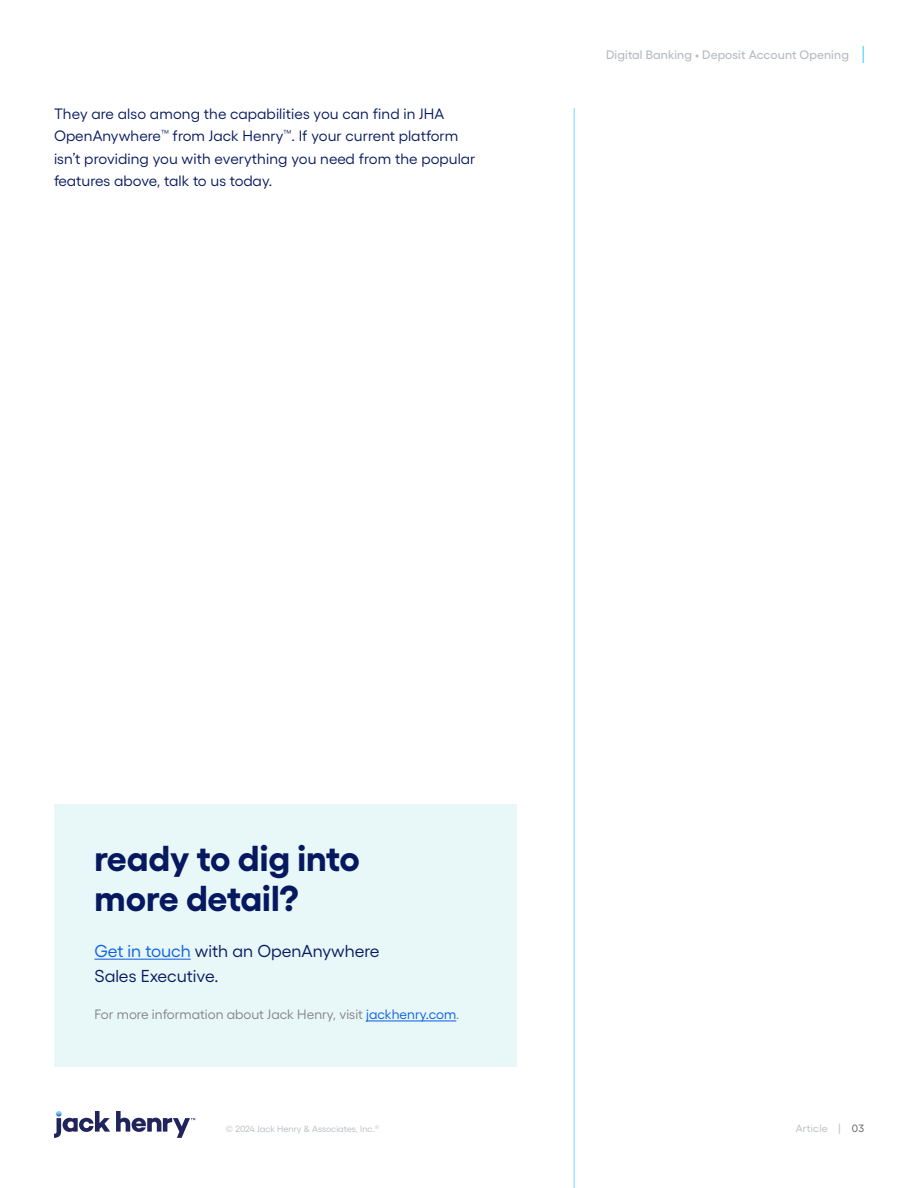
<style>
.page{position:relative;width:918px;height:1188px;background:#fff}
.page>*{position:absolute;margin:0;border:0;box-sizing:border-box;transform-origin:0 0}
.t1{font:700 36px/40.5px "Gellix";letter-spacing:-.005em;color:#06185f}
.t2{font:17.25px/25.5px "Gellix";color:#06185f}
.t3{font:15px/22.5px "Gellix";letter-spacing:.005em;color:#06185f}
.t4{font:13.5px "Gellix";color:#818386}
.t5{font:500 12.3px "Gellix";letter-spacing:.01em;color:#b6bbc0}
.t6{font:10.5px "Gellix";letter-spacing:.025em;color:#b6bbc0}
.t7{font:9px "Gellix";color:#b6bbc0}
.s1{color:#085ce5}
.s2{color:#575a5d}
</style>
<div class="page">
<hr style="left:574px;top:108px;width:1px;height:1080px;background:#76dcfd">
<svg style="left:862px;top:46px;width:2px;height:17px"></svg>
<svg style="left:54px;top:1111px;width:141px;height:27px"></svg>
<div style="left:54px;top:804px;width:463px;height:262px;background:#e8f7f7"></div>
<hr style="left:94px;top:959px;width:97px;height:1px;background:#085ce5">
<hr style="left:366px;top:1021px;width:90px;height:1px;background:#085ce5">
<p class="t3" style="left:54px;top:100px;width:423px">They are also among the capabilities you can find in JHA OpenAnywhere<sup>™</sup> from Jack Henry<sup>™</sup>. If your current platform isn’t providing you with everything you need from the popular features above, talk to us today.</p>
<p class="t5" style="left:606px;top:45px;width:244px">Digital Banking • Deposit Account Opening</p>
<h1 class="t1" style="left:94px;top:834px;width:267px">ready to dig into more detail?</h1>
<p class="t2" style="left:94px;top:936px;width:287px"><span class="s1">Get in touch</span> with an OpenAnywhere<br>Sales Executive.</p>
<p class="t4" style="left:94px;top:1004px;width:366px">For more information about Jack Henry, visit <span class="s1">jackhenry.com</span>.</p>
<p class="t7" style="left:226px;top:1122px;width:155px">© 2024 Jack Henry &amp; Associates, Inc.<sup>®</sup></p>
<p class="t6" style="left:796px;top:1120px;width:70px">Article | <span class="s2">03</span></p>
</div>
